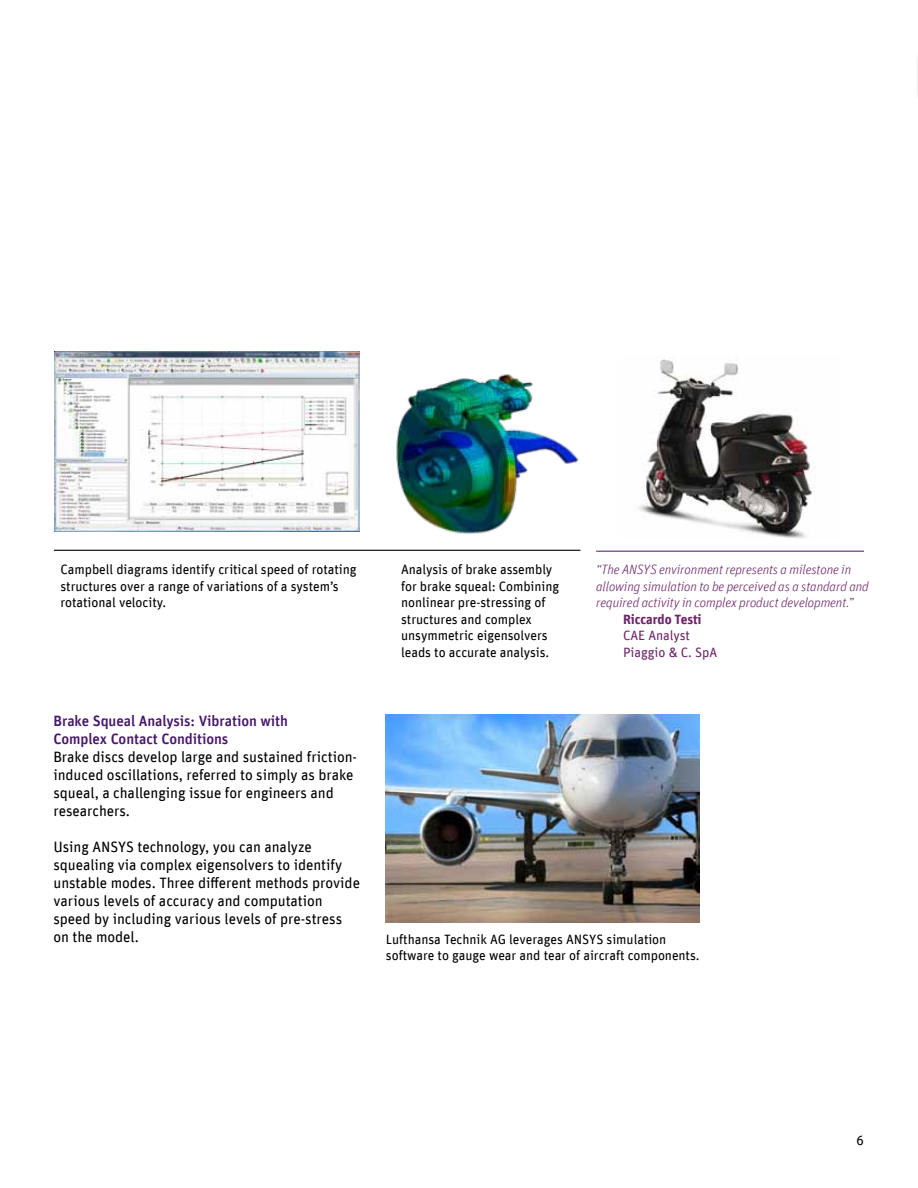
<style>
.page{position:relative;width:918px;height:1188px;background:#fff}
.page>*{position:absolute;margin:0;border:0;box-sizing:border-box;transform-origin:0 0}
.t1{font:15px/18px "Unit Offc Pro";letter-spacing:-.005em;color:#000}
.t2{font:500 15px/18px "Unit Offc Pro";letter-spacing:-.005em;color:#46166b}
.t3{font:13.5px/16.5px "Unit Offc Pro";letter-spacing:-.005em;color:#000}
.t4{font:italic 300 13.5px/16.5px "Unit Offc Pro";letter-spacing:-.01em;color:#6d276a}
.t5{font:13.5px/16.5px "Unit Offc Pro";letter-spacing:-.005em;color:#6d276a}
.t6{font:700 13.5px "Unit Offc Pro";letter-spacing:-.005em;color:#6d276a}
</style>
<div class="page">
<img style="left:639px;top:359px;width:177px;height:180px">
<hr style="left:54px;top:550px;width:526px;height:1px;background:#000">
<img style="left:54px;top:351px;width:306px;height:181px">
<img style="left:396px;top:374px;width:183px;height:160px">
<img style="left:386px;top:714px;width:313px;height:208px">
<hr style="left:596px;top:551px;width:268px;height:1px;background:#46166b">
<hr style="left:917px;top:52px;width:1px;height:49px;background:#000;opacity:.5">
<p class="t3" style="left:60px;top:561px;width:298px">Campbell diagrams identify critical speed of rotating structures over a range of variations of a system’s rotational velocity.</p>
<p class="t3" style="left:401px;top:561px;width:160px">Analysis of brake assembly for brake squeal: Combining nonlinear pre-stressing of structures and complex unsymmetric eigensolvers leads to accurate analysis.</p>
<p class="t4" style="left:596px;top:561px;width:274px">“The ANSYS environment represents a milestone in allowing simulation to be perceived as a standard and required activity in complex product development.”</p>
<p class="t6" style="left:623px;top:609px;width:80px">Riccardo Testi</p>
<p class="t5" style="left:623px;top:627px;width:96px">CAE Analyst<br>Piaggio &amp; C. SpA</p>
<p class="t2" style="left:53px;top:711px;width:236px">Brake Squeal Analysis: Vibration with<br>Complex Contact Conditions</p>
<p class="t1" style="left:53px;top:747px;width:305px">Brake discs develop large and sustained friction&shy;induced oscillations, referred to simply as brake squeal, a challenging issue for engineers and researchers.</p>
<p class="t1" style="left:53px;top:837px;width:308px">Using ANSYS technology, you can analyze squealing via complex eigensolvers to identify unstable modes. Three different methods provide various levels of accuracy and computation speed by including various levels of pre-stress on the model.</p>
<p class="t3" style="left:386px;top:930px;width:315px">Lufthansa Technik AG leverages ANSYS simulation software to gauge wear and tear of aircraft components.</p>
<p class="t3" style="left:857px;top:1131px;width:9px">6</p>
</div>
